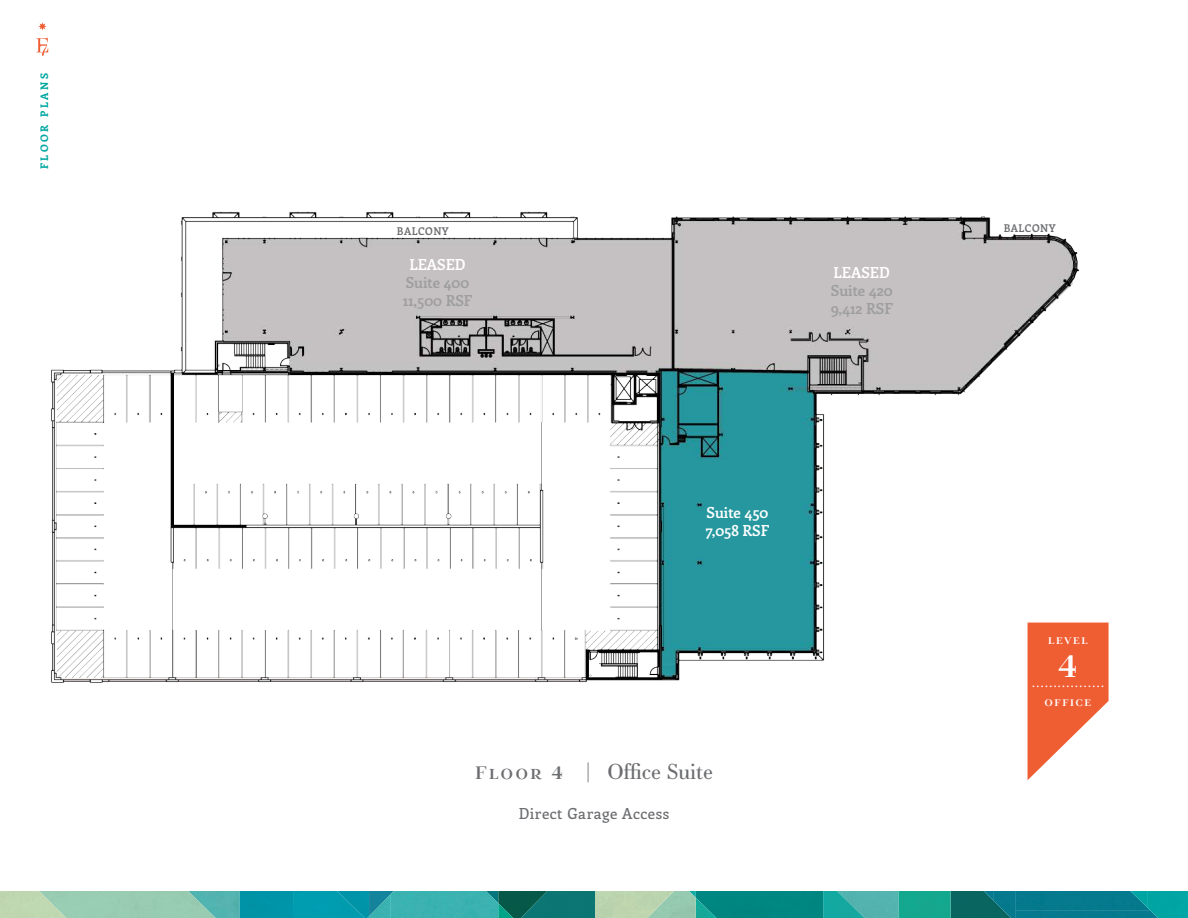
<style>
.page{position:relative;width:1188px;height:918px;background:#fff}
.page>*{position:absolute;margin:0;border:0;box-sizing:border-box;transform-origin:0 0}
.t1{font:700 31.05px "TT Tsars A Trial";color:#fff}
.t2{font:21px "Essonnes Text";letter-spacing:-.005em;color:#6c6d70}
.t3{font:600 15px/18px "Enriqueta";color:#9e9e9e}
.t4{font:600 15px "Enriqueta";color:#fff}
.t5{font:500 15px "Enriqueta";letter-spacing:.04em;color:#6c6d70}
.t6{font:700 11.85px "TT Tsars A Trial";letter-spacing:.12em;color:#fff}
.t7{font:600 10.5px "Enriqueta";letter-spacing:.05em;color:#6c6d70}
.t8{font:700 10.5px "Enriqueta";letter-spacing:.25em;color:#00a7a1}
.s1{color:#fff}
.s2{font-family:"TT Tsars A Trial";font-weight:700;font-size:18px}
</style>
<div class="page">
<svg style="left:1028px;top:623px;width:81px;height:157px"></svg>
<svg style="left:38px;top:22px;width:8px;height:8px"></svg>
<svg style="left:36px;top:38px;width:12px;height:18px"></svg>
<img style="left:365px;top:891px;width:4px;height:27px">
<img style="left:369px;top:891px;width:21px;height:3px">
<img style="left:390px;top:891px;width:131px;height:27px">
<img style="left:369px;top:894px;width:22px;height:24px">
<img style="left:498px;top:903px;width:15px;height:15px">
<img style="left:196px;top:891px;width:169px;height:27px">
<img style="left:152px;top:891px;width:44px;height:27px">
<img style="left:196px;top:899px;width:20px;height:19px">
<img style="left:521px;top:891px;width:74px;height:27px">
<img style="left:0;top:891px;width:66px;height:27px">
<img style="left:865px;top:891px;width:129px;height:27px">
<img style="left:674px;top:891px;width:191px;height:27px">
<svg style="left:689px;top:891px;width:7px;height:7px"></svg>
<img style="left:696px;top:898px;width:20px;height:20px">
<img style="left:595px;top:891px;width:79px;height:27px">
<img style="left:1015px;top:910px;width:132px;height:8px">
<img style="left:994px;top:891px;width:21px;height:27px">
<div style="left:1015px;top:891px;width:132px;height:19px;background:#05798e"></div>
<svg style="left:984px;top:891px;width:10px;height:10px"></svg>
<img style="left:1147px;top:891px;width:41px;height:27px">
<img style="left:1131px;top:891px;width:16px;height:17px">
<img style="left:51px;top:211px;width:1038px;height:493px">
<p class="t8" style="left:37px;top:169px;width:98px;rotate:-90deg">FLOOR PLANS</p>
<p class="t7" style="left:397px;top:224px;width:53px">BALCONY</p>
<p class="t7" style="left:1004px;top:221px;width:53px">BALCONY</p>
<p class="t3" style="left:406px;top:256px;width:65px"><span class="s1">LEASED<br></span>Suite 400</p>
<p class="t3" style="left:403px;top:292px;width:71px">11,500 RSF</p>
<p class="t4" style="left:834px;top:262px;width:58px">LEASED</p>
<p class="t3" style="left:831px;top:281px;width:63px">Suite 420</p>
<p class="t3" style="left:831px;top:299px;width:63px">9,412 RSF</p>
<p class="t4" style="left:707px;top:502px;width:63px">Suite 450</p>
<p class="t4" style="left:706px;top:520px;width:65px">7,058 RSF</p>
<p class="t2" style="left:475px;top:756px;width:239px"><span class="s2">Floor 4</span> | Office Suite</p>
<p class="t5" style="left:519px;top:803px;width:152px">Direct Garage Access</p>
<p class="t6" style="left:1048px;top:632px;width:41px">level</p>
<p class="t1" style="left:1058px;top:647px;width:22px">4</p>
<p class="t6" style="left:1045px;top:694px;width:48px">office</p>
<p class="t6" style="left:1032px;top:675px;width:73px">.................</p>
</div>
